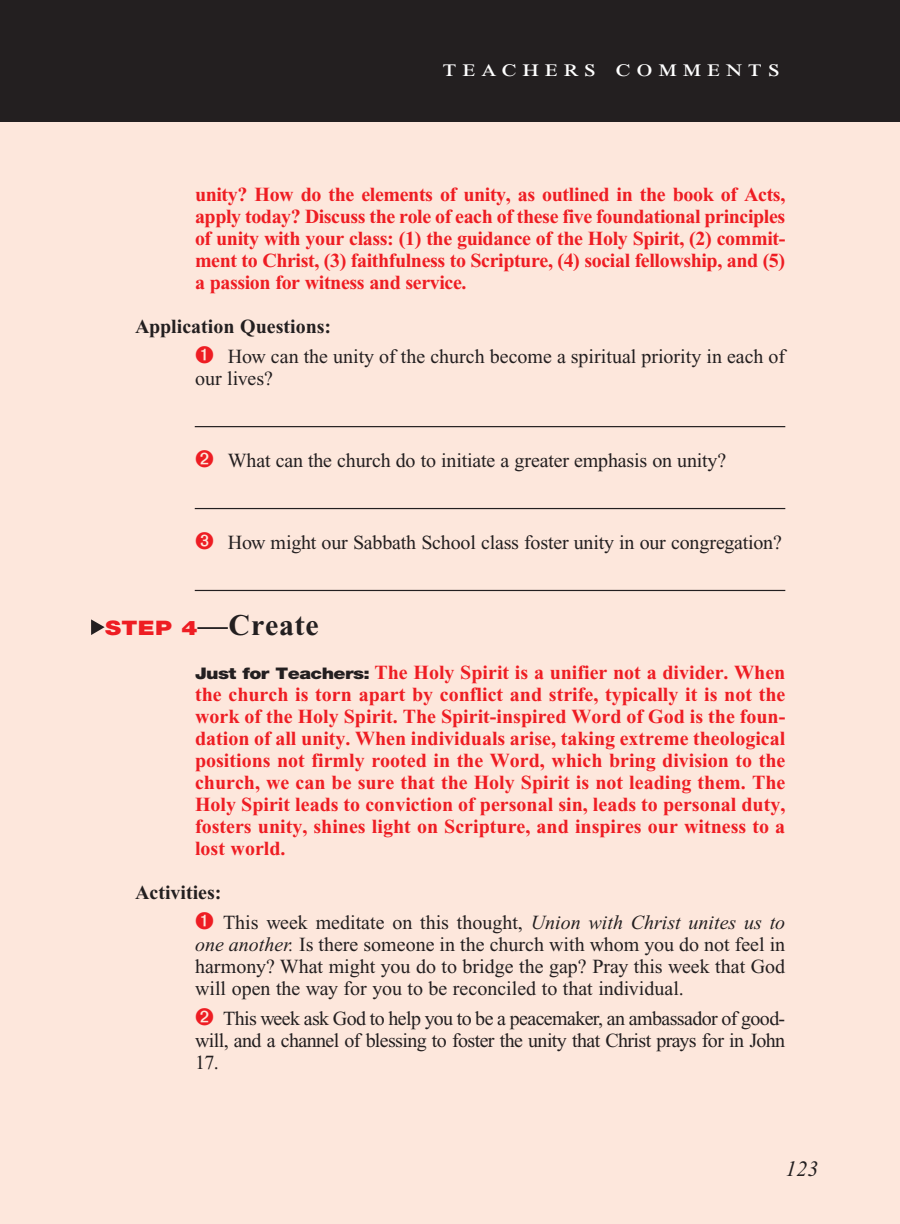
<style>
.page{position:relative;width:900px;height:1224px;background:#fff}
.page>*{position:absolute;margin:0;border:0;box-sizing:border-box;transform-origin:0 0}
.T_Aim_bodyXindent{font:700 30px "Times New Roman PS Std";letter-spacing:.025em;color:#231f20}
.Teachers_Comments_He{font:24px "Times New Roman PS Std";letter-spacing:.2em;color:#fff;scale:1.2 1}
.PageNumbers{font:italic 22px "Times New Roman PS Std";color:#231f20}
.Objectives_Body_Text{font:700 20px/22px "Times New Roman PS Std";letter-spacing:-.01em;color:#ee1d23;text-align:justify}
.Bulleted_Points1{font:20px/22px "Times New Roman PS Std";color:#231f20;text-align:justify}
.Roman_Numeral_Sub_He{font:700 20px "Times New Roman PS Std";color:#231f20}
.s1{font-family:"Helvetica Neue LT Std";font-weight:900;font-size:20px;color:#ee1d23}
.s2{font-family:"Helvetica Neue LT Std";font-weight:900;font-size:16px;color:#231f20}
.s3{font-style:italic}
</style>
<div class="page">
<div style="left:0;top:116px;width:900px;height:1108px;background:#fde7dc"></div>
<hr style="left:195px;top:426px;width:590px;height:1px;background:#231f20">
<hr style="left:195px;top:508px;width:590px;height:1px;background:#231f20">
<hr style="left:195px;top:590px;width:590px;height:1px;background:#231f20">
<svg style="left:91px;top:619px;width:14px;height:16px"></svg>
<div style="left:0;top:0;width:900px;height:122px;background:#231f20"></div>
<p class="Teachers_Comments_He" style="left:443px;top:55px;width:283px">teachers comments</p>
<p class="Objectives_Body_Text" style="left:195px;top:184px;width:592px">unity? How do the elements of unity, as outlined in the book of Acts, apply today? Discuss the role of each of these five foundational principles of unity with your class: (1) the guidance of the Holy Spirit, (2) commit&shy;ment to Christ, (3) faithfulness to Scripture, (4) social fellowship, and (5) a passion for witness and service.</p>
<p class="Roman_Numeral_Sub_He" style="left:135px;top:316px;width:198px">Application Questions:</p>
<p class="Bulleted_Points1" style="left:195px;top:346px;width:592px;text-indent:33px">How can the unity of the church become a spiritual priority in each of our lives?</p>
<p class="Bulleted_Points1" style="left:228px;top:450px;width:500px">What can the church do to initiate a greater emphasis on unity?</p>
<p class="Bulleted_Points1" style="left:228px;top:532px;width:556px">How might our Sabbath School class foster unity in our congregation?</p>
<p class="T_Aim_bodyXindent" style="left:105px;top:608px;width:215px"><span class="s1">STEP 4</span>—Create</p>
<p class="Objectives_Body_Text" style="left:195px;top:661px;width:592px"><span class="s2">Just for Teachers:</span> The Holy Spirit is a unifier not a divider. When the church is torn apart by conflict and strife, typically it is not the work of the Holy Spirit. The Spirit-inspired Word of God is the foun&shy;dation of all unity. When individuals arise, taking extreme theological positions not firmly rooted in the Word, which bring division to the church, we can be sure that the Holy Spirit is not leading them. The Holy Spirit leads to conviction of personal sin, leads to personal duty, fosters unity, shines light on Scripture, and inspires our witness to a lost world.</p>
<p class="Roman_Numeral_Sub_He" style="left:135px;top:881px;width:88px">Activities:</p>
<p class="Bulleted_Points1" style="left:195px;top:911px;width:592px;text-indent:28px">This week meditate on this thought, <span class="s3">Union with Christ unites us to one another.</span> Is there someone in the church with whom you do not feel in harmony? What might you do to bridge the gap? Pray this week that God will open the way for you to be reconciled to that individual.</p>
<p class="Bulleted_Points1" style="left:195px;top:1007px;width:592px;text-indent:28px">This week ask God to help you to be a peacemaker, an ambassador of good&shy;will, and a channel of blessing to foster the unity that Christ prays for in John 17.</p>
<p class="PageNumbers" style="left:786px;top:1157px;width:34px">123</p>
</div>
